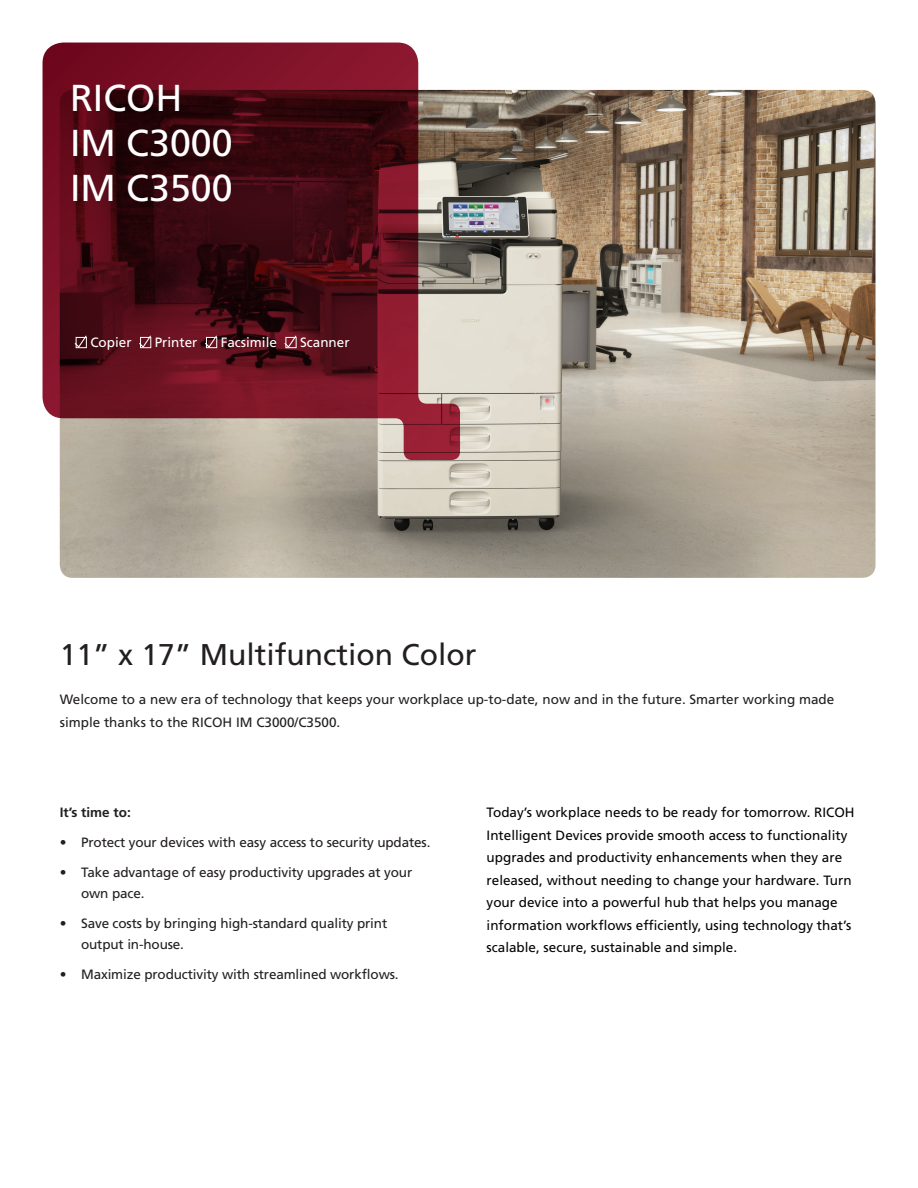
<style>
.page{position:relative;width:918px;height:1188px;background:#fff}
.page>*{position:absolute;margin:0;border:0;box-sizing:border-box;transform-origin:0 0}
.t1{font:37.5px "Frutiger LT Std";color:#fff}
.t2{font:30px "Frutiger LT Std";color:#231f20}
.t3{font:13.5px/21px "Frutiger LT Std";letter-spacing:-.01em;color:#231f20}
.t4{font:13.5px/22.5px "Frutiger LT Std";color:#040503}
.Options{font:13.5px "Frutiger LT Std";color:#fff}
.t5{font:700 13.5px "Frutiger LT Std";color:#231f20}
</style>
<div class="page">
<img style="left:60px;top:90px;width:815px;height:488px">
<svg style="left:43px;top:43px;width:417px;height:417px;background:#682b33"></svg>
<svg style="left:74px;top:335px;width:14px;height:14px"></svg>
<div style="left:76px;top:337px;width:11px;height:11px;border:1px solid #fff"></div>
<svg style="left:138px;top:335px;width:14px;height:14px"></svg>
<div style="left:140px;top:337px;width:11px;height:11px;border:1px solid #fff"></div>
<svg style="left:204px;top:335px;width:14px;height:14px"></svg>
<div style="left:206px;top:337px;width:11px;height:11px;border:1px solid #fff"></div>
<svg style="left:284px;top:335px;width:13px;height:14px"></svg>
<div style="left:286px;top:337px;width:10px;height:11px;border:1px solid #fff"></div>
<p class="t1" style="left:70px;top:76px;width:114px">RICOH</p>
<p class="t1" style="left:70px;top:121px;width:164px">IM C3000</p>
<p class="t1" style="left:70px;top:166px;width:164px">IM C3500</p>
<p class="Options" style="left:90px;top:334px;width:43px">Copier</p>
<p class="Options" style="left:155px;top:334px;width:44px">Printer</p>
<p class="Options" style="left:221px;top:334px;width:58px">Facsimile</p>
<p class="Options" style="left:300px;top:334px;width:51px">Scanner</p>
<p class="t2" style="left:60px;top:637px;width:418px">11” x 17” Multifunction Color</p>
<p class="t3" style="left:60px;top:688px;width:776px;line-height:22.5px">Welcome to a new era of technology that keeps your workplace up-to-date, now and in the future. Smarter working made simple thanks to the RICOH IM C3000/C3500.</p>
<p class="t5" style="left:60px;top:805px;width:73px">It’s time to:</p>
<p class="t3" style="left:60px;top:832px;width:372px">• Protect your devices with easy access to security updates.</p>
<p class="t3" style="left:81px;top:862px;width:333px;text-indent:-21px">• Take advantage of easy productivity upgrades at your own pace.</p>
<p class="t3" style="left:81px;top:913px;width:308px;text-indent:-21px">• Save costs by bringing high-standard quality print output in-house.</p>
<p class="t3" style="left:60px;top:964px;width:340px">• Maximize productivity with streamlined workflows.</p>
<p class="t4" style="left:487px;top:802px;width:370px">Today’s workplace needs to be ready for tomorrow. RICOH Intelligent Devices provide smooth access to functionality upgrades and productivity enhancements when they are released, without needing to change your hardware. Turn your device into a powerful hub that helps you manage information workflows efficiently, using technology that’s scalable, secure, sustainable and simple.</p>
</div>
